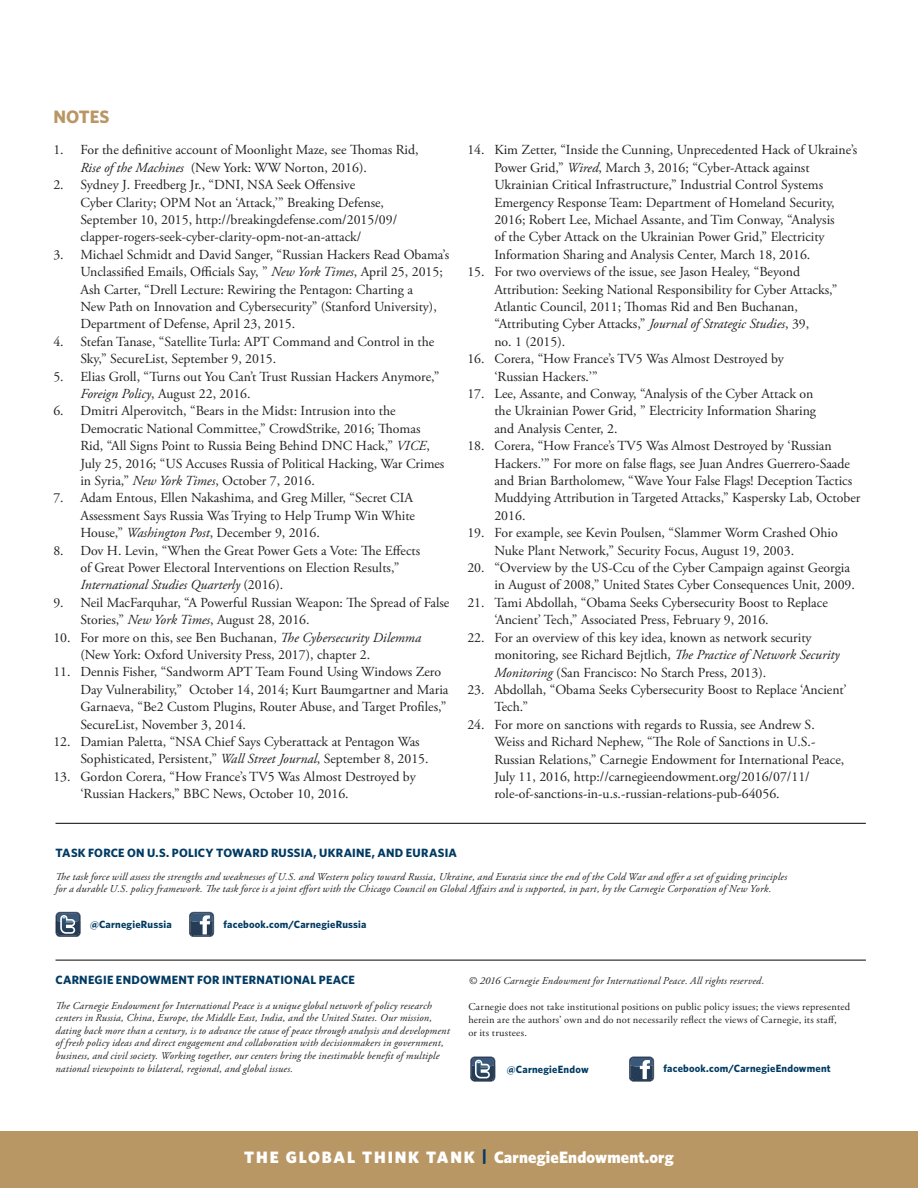
<style>
.page{position:relative;width:918px;height:1188px;background:#fff}
.page>*{position:absolute;margin:0;border:0;box-sizing:border-box;transform-origin:0 0}
.t1{font:700 18px "Whitney";color:#b99764}
.t2{font:900 16.5px "Whitney";letter-spacing:.01em;color:#fff}
.t3{font:13.8px/17.4px "Adobe Garamond Pro";color:#231f20}
.t4{font:700 12px "Whitney";letter-spacing:.02em;color:#003a62}
.t5{font:italic 10.5px/12.6px "Adobe Garamond Pro";letter-spacing:.02em;color:#231f20}
.t6{font:10.5px/12.6px "Adobe Garamond Pro";letter-spacing:.02em;color:#231f20}
.t7{font:700 10.5px "Whitney";letter-spacing:.02em;color:#003a62}
.s1{font-style:italic}
.s2{color:#003a62}
</style>
<div class="page">
<div style="left:0;top:1131px;width:918px;height:57px;background:#b99764"></div>
<hr style="left:56px;top:960px;width:810px;height:1px;background:#231f20">
<hr style="left:56px;top:823px;width:810px;height:1px;background:#231f20">
<svg style="left:470px;top:1057px;width:25px;height:25px"></svg>
<svg style="left:629px;top:1057px;width:25px;height:25px"></svg>
<svg style="left:56px;top:912px;width:25px;height:25px"></svg>
<svg style="left:189px;top:912px;width:25px;height:25px"></svg>
<h1 class="t1" style="left:53px;top:105px;width:57px">NOTES</h1>
<p class="t3" style="left:80px;top:142px;width:340px;text-indent:-27px">1. For the definitive account of Moonlight Maze, see Thomas Rid,<br><span class="s1">Rise of the Machines</span> (New York: WW Norton, 2016).</p>
<p class="t3" style="left:80px;top:177px;width:318px;text-indent:-27px">2. Sydney J. Freedberg Jr., “DNI, NSA Seek Offensive<br>Cyber Clarity; OPM Not an ‘Attack,’” Breaking Defense, September 10, 2015, http://breakingdefense.com/2015/09/ clapper-rogers-seek-cyber-clarity-opm-not-an-attack/</p>
<p class="t3" style="left:80px;top:246px;width:370px;text-indent:-27px">3. Michael Schmidt and David Sanger, “Russian Hackers Read Obama’s Unclassified Emails, Officials Say, ” <span class="s1">New York Times</span>, April 25, 2015; Ash Carter, “Drell Lecture: Rewiring the Pentagon: Charting a<br>New Path on Innovation and Cybersecurity” (Stanford University), Department of Defense, April 23, 2015.</p>
<p class="t3" style="left:80px;top:333px;width:356px;text-indent:-27px">4. Stefan Tanase, “Satellite Turla: APT Command and Control in the<br>Sky,” SecureList, September 9, 2015.</p>
<p class="t3" style="left:80px;top:368px;width:360px;text-indent:-27px">5. Elias Groll, “Turns out You Can’t Trust Russian Hackers Anymore,”<br><span class="s1">Foreign Policy</span>, August 22, 2016.</p>
<p class="t3" style="left:80px;top:403px;width:366px;text-indent:-27px">6. Dmitri Alperovitch, “Bears in the Midst: Intrusion into the Democratic National Committee,” CrowdStrike, 2016; Thomas Rid, “All Signs Point to Russia Being Behind DNC Hack,” <span class="s1">VICE</span>, July 25, 2016; “US Accuses Russia of Political Hacking, War Crimes in Syria,” <span class="s1">New York Times</span>, October 7, 2016.</p>
<p class="t3" style="left:80px;top:490px;width:336px;text-indent:-27px">7. Adam Entous, Ellen Nakashima, and Greg Miller, “Secret CIA<br>Assessment Says Russia Was Trying to Help Trump Win White<br>House,” <span class="s1">Washington Post</span>, December 9, 2016.</p>
<p class="t3" style="left:80px;top:542px;width:341px;text-indent:-27px">8. Dov H. Levin, “When the Great Power Gets a Vote: The Effects of Great Power Electoral Interventions on Election Results,”<br><span class="s1">International Studies Quarterly</span> (2016).</p>
<p class="t3" style="left:80px;top:594px;width:370px;text-indent:-27px">9. Neil MacFarquhar, “A Powerful Russian Weapon: The Spread of False<br>Stories,” <span class="s1">New York Times</span>, August 28, 2016.</p>
<p class="t3" style="left:80px;top:629px;width:342px;text-indent:-27px">10. For more on this, see Ben Buchanan, <span class="s1">The Cybersecurity Dilemma </span>(New York: Oxford University Press, 2017), chapter 2.</p>
<p class="t3" style="left:80px;top:664px;width:370px;text-indent:-27px">11. Dennis Fisher, “Sandworm APT Team Found Using Windows Zero Day Vulnerability,” October 14, 2014; Kurt Baumgartner and Maria Garnaeva, “Be2 Custom Plugins, Router Abuse, and Target Profiles,” SecureList, November 3, 2014.</p>
<p class="t3" style="left:80px;top:733px;width:350px;text-indent:-27px">12. Damian Paletta, “NSA Chief Says Cyberattack at Pentagon Was<br>Sophisticated, Persistent,” <span class="s1">Wall Street Journal</span>, September 8, 2015.</p>
<p class="t3" style="left:80px;top:768px;width:337px;text-indent:-27px">13. Gordon Corera, “How France’s TV5 Was Almost Destroyed by ‘Russian Hackers,” BBC News, October 10, 2016.</p>
<p class="t3" style="left:494px;top:142px;width:364px;text-indent:-27px">14. Kim Zetter, “Inside the Cunning, Unprecedented Hack of Ukraine’s Power Grid,” <span class="s1">Wired</span>, March 3, 2016; “Cyber-Attack against Ukrainian Critical Infrastructure,” Industrial Control Systems Emergency Response Team: Department of Homeland Security, 2016; Robert Lee, Michael Assante, and Tim Conway, “Analysis<br>of the Cyber Attack on the Ukrainian Power Grid,” Electricity Information Sharing and Analysis Center, March 18, 2016.</p>
<p class="t3" style="left:494px;top:264px;width:344px;text-indent:-27px">15. For two overviews of the issue, see Jason Healey, “Beyond Attribution: Seeking National Responsibility for Cyber Attacks,” Atlantic Council, 2011; Thomas Rid and Ben Buchanan, “Attributing Cyber Attacks,” <span class="s1">Journal of Strategic Studies</span>, 39,<br>no. 1 (2015).</p>
<p class="t3" style="left:494px;top:351px;width:291px;text-indent:-27px">16. Corera, “How France’s TV5 Was Almost Destroyed by ‘Russian Hackers.’”</p>
<p class="t3" style="left:494px;top:385px;width:323px;text-indent:-27px">17. Lee, Assante, and Conway, “Analysis of the Cyber Attack on the Ukrainian Power Grid, ” Electricity Information Sharing and Analysis Center, 2.</p>
<p class="t3" style="left:494px;top:438px;width:367px;text-indent:-27px">18. Corera, “How France’s TV5 Was Almost Destroyed by ‘Russian Hackers.’” For more on false flags, see Juan Andres Guerrero-Saade and Brian Bartholomew, “Wave Your False Flags! Deception Tactics Muddying Attribution in Targeted Attacks,” Kaspersky Lab, October 2016.</p>
<p class="t3" style="left:494px;top:525px;width:345px;text-indent:-27px">19. For example, see Kevin Poulsen, “Slammer Worm Crashed Ohio<br>Nuke Plant Network,” Security Focus, August 19, 2003.</p>
<p class="t3" style="left:494px;top:560px;width:362px;text-indent:-27px">20. “Overview by the US-Ccu of the Cyber Campaign against Georgia in August of 2008,” United States Cyber Consequences Unit, 2009.</p>
<p class="t3" style="left:494px;top:594px;width:335px;text-indent:-27px">21. Tami Abdollah, “Obama Seeks Cybersecurity Boost to Replace ‘Ancient’ Tech,” Associated Press, February 9, 2016.</p>
<p class="t3" style="left:494px;top:629px;width:347px;text-indent:-27px">22. For an overview of this key idea, known as network security monitoring, see Richard Bejtlich, <span class="s1">The Practice of Network Security<br>Monitoring</span> (San Francisco: No Starch Press, 2013).</p>
<p class="t3" style="left:494px;top:681px;width:354px;text-indent:-27px">23. Abdollah, “Obama Seeks Cybersecurity Boost to Replace ‘Ancient’<br>Tech.”</p>
<p class="t3" style="left:494px;top:716px;width:351px;text-indent:-27px">24. For more on sanctions with regards to Russia, see Andrew S.<br>Weiss and Richard Nephew, “The Role of Sanctions in U.S.- Russian Relations,” Carnegie Endowment for International Peace, July 11, 2016, http://carnegieendowment.org/2016/07/11/ role-of-sanctions-in-u.s.-russian-relations-pub-64056.</p>
<p class="t4" style="left:56px;top:845px;width:403px">TASK FORCE ON U.S. POLICY TOWARD RUSSIA, UKRAINE, AND EURASIA</p>
<p class="t5" style="left:56px;top:870px;width:733px">The task force will assess the strengths and weaknesses of U.S. and Western policy toward Russia, Ukraine, and Eurasia since the end of the Cold War and offer a set of guiding principles for a durable U.S. policy framework. The task force is a joint effort with the Chicago Council on Global Affairs and is supported, in part, by the Carnegie Corporation of New York.</p>
<p class="t7" style="left:90px;top:918px;width:83px">@CarnegieRussia</p>
<p class="t7" style="left:224px;top:917px;width:145px">facebook.com/CarnegieRussia</p>
<p class="t4" style="left:56px;top:972px;width:301px">CARNEGIE ENDOWMENT FOR INTERNATIONAL PEACE</p>
<p class="t5" style="left:56px;top:999px;width:396px">The Carnegie Endowment for International Peace is a unique global network of policy research centers in Russia, China, Europe, the Middle East, India, and the United States. Our mission, dating back more than a century, is to advance the cause of peace through analysis and development of fresh policy ideas and direct engagement and collaboration with decisionmakers in government, business, and civil society. Working together, our centers bring the inestimable benefit of multiple national viewpoints to bilateral, regional, and global issues.</p>
<p class="t5" style="left:468px;top:975px;width:297px">© 2016 Carnegie Endowment for International Peace. All rights reserved.</p>
<p class="t6" style="left:468px;top:1001px;width:383px">Carnegie does not take institutional positions on public policy issues; the views represented herein are the authors’ own and do not necessarily reflect the views of Carnegie, its staff,<br>or its trustees.</p>
<p class="t7" style="left:507px;top:1062px;width:83px">@CarnegieEndow</p>
<p class="t7" style="left:664px;top:1062px;width:169px">facebook.com/CarnegieEndowment</p>
<p class="t2" style="left:244px;top:1146px;width:431px">THE GLOBAL THINK TANK <span class="s2">|</span> CarnegieEndowment.org</p>
</div>
